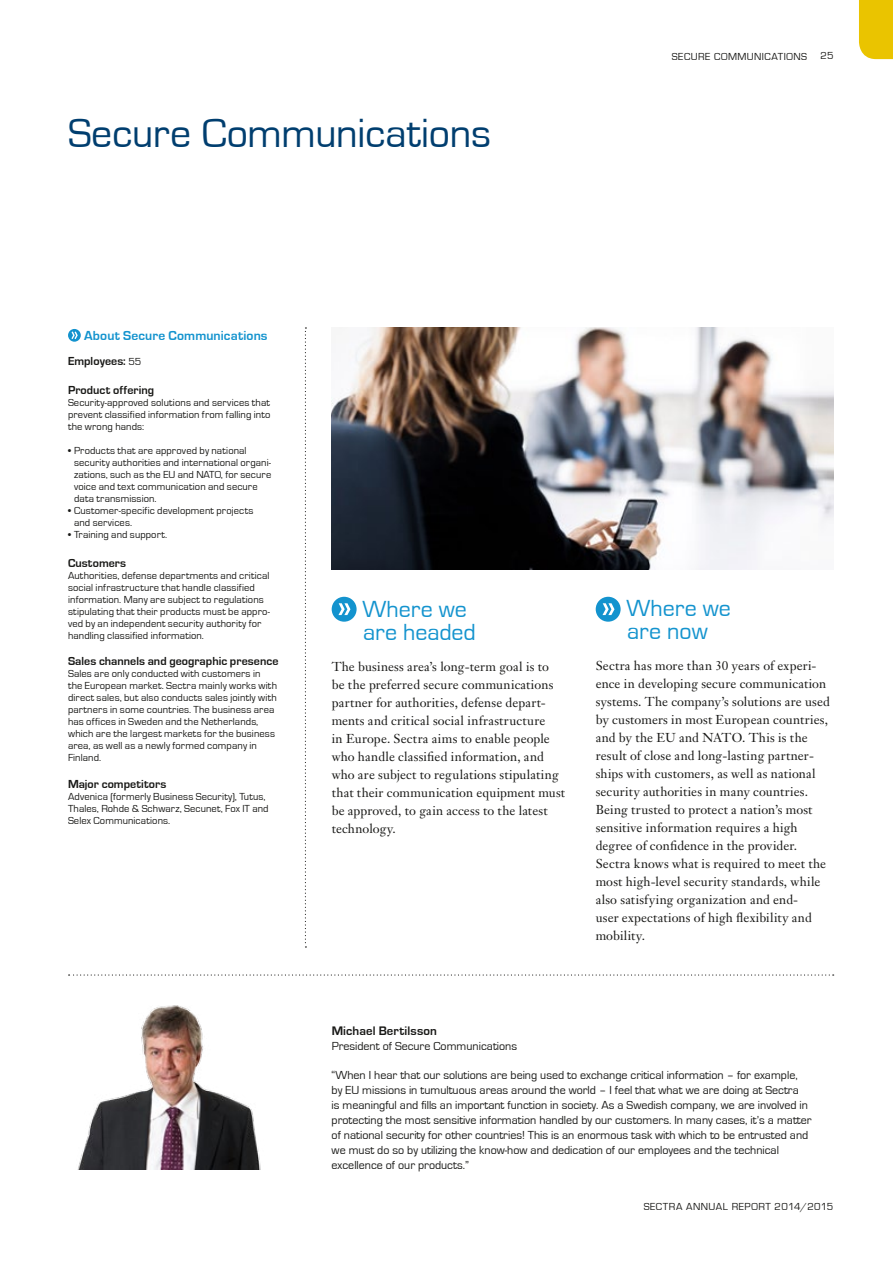
<style>
.page{position:relative;width:893px;height:1263px;background:#fff}
.page>*{position:absolute;margin:0;border:0;box-sizing:border-box;transform-origin:0 0}
.t1{font:42px "Eurostile";letter-spacing:-.005em;color:#003e6f}
.t2{font:24px/22.5px "Eurostile";color:#1393ce}
.t3{font:700 13.5px "Eurostile";letter-spacing:.01em;color:#1393ce}
.t4{font:12.75px/18px "Janson Text";letter-spacing:.01em;color:#181816}
.t5{font:700 12.75px "Eurostile";letter-spacing:.01em;color:#181816}
.t6{font:12px/15px "Eurostile";color:#181816}
.t7{font:700 12px "Eurostile";letter-spacing:.005em;color:#181816}
.t8{font:10.5px/12px "Eurostile";letter-spacing:.01em;color:#181816}
.t9{font:10.5px "Eurostile";letter-spacing:.05em;color:#181816}
.s1{font-weight:400;font-size:10.5px}
</style>
<div class="page">
<div style="left:859px;top:0;width:34px;height:59px;background:#eac400"></div>
<svg style="left:68px;top:329px;width:13px;height:13px"></svg>
<svg style="left:71px;top:331px;width:7px;height:8px"></svg>
<svg style="left:305px;top:327px;width:1px;height:620px"></svg>
<svg style="left:69px;top:974px;width:765px;height:1px"></svg>
<div style="left:332px;top:597px;width:25px;height:25px;background:#1393ce;border-radius:50%"></div>
<svg style="left:338px;top:603px;width:12px;height:12px"></svg>
<div style="left:596px;top:597px;width:25px;height:25px;background:#1393ce;border-radius:50%"></div>
<svg style="left:602px;top:603px;width:12px;height:12px"></svg>
<img style="left:78px;top:1005px;width:183px;height:164px">
<img style="left:332px;top:327px;width:501px;height:243px">
<h1 class="t1" style="left:68px;top:111px;width:424px">Secure Communications</h1>
<p class="t9" style="left:672px;top:50px;width:137px">SECURE COMMUNICATIONS</p>
<p class="t8" style="left:820px;top:50px;width:15px">25</p>
<p class="t3" style="left:84px;top:328px;width:185px">About Secure Communications</p>
<p class="t7" style="left:68px;top:355px;width:75px">Employees: <span class="s1">55</span></p>
<p class="t7" style="left:68px;top:383px;width:88px">Product offering</p>
<p class="t8" style="left:68px;top:397px;width:204px;text-align:justify">Security-approved solutions and services that prevent classified information from falling into the wrong hands:</p>
<p class="t8" style="left:74px;top:445px;width:199px;text-indent:-6px">• Products that are approved by national security authorities and international organi&shy;zations, such as the EU and NATO, for secure voice and text communication and secure data transmission.</p>
<p class="t8" style="left:74px;top:505px;width:181px;text-indent:-6px">• Customer-specific development projects and services.</p>
<p class="t8" style="left:68px;top:529px;width:101px">• Training and support.</p>
<p class="t7" style="left:68px;top:556px;width:60px">Customers</p>
<p class="t8" style="left:68px;top:570px;width:203px">Authorities, defense departments and critical social infrastructure that handle classified information. Many are subject to regulations stipulating that their products must be appro&shy;ved by an independent security authority for handling classified information.</p>
<p class="t7" style="left:68px;top:655px;width:212px">Sales channels and geographic presence</p>
<p class="t8" style="left:68px;top:668px;width:211px">Sales are only conducted with customers in the European market. Sectra mainly works with direct sales, but also conducts sales jointly with partners in some countries. The business area has offices in Sweden and the Netherlands, which are the largest markets for the business area, as well as a newly formed company in Finland.</p>
<p class="t7" style="left:68px;top:777px;width:100px">Major competitors</p>
<p class="t8" style="left:68px;top:790px;width:202px">Advenica (formerly Business Security), Tutus,<br>Thales, Rohde &amp; Schwarz, Secunet, Fox IT and<br>Selex Communications.</p>
<h2 class="t2" style="left:363px;top:599px;width:115px">Where we are headed</h2>
<p class="t4" style="left:332px;top:657px;width:235px">The business area’s long-term goal is to<br>be the preferred secure communications partner for authorities, defense depart&shy;ments and critical social infrastructure<br>in Europe. Sectra aims to enable people who handle classified information, and who are subject to regulations stipulating that their communication equipment must be approved, to gain access to the latest technology.</p>
<h2 class="t2" style="left:627px;top:598px;width:106px">Where we are now</h2>
<p class="t4" style="left:596px;top:656px;width:236px">Sectra has more than 30 years of experi&shy;ence in developing secure communication systems. The company’s solutions are used by customers in most European countries, and by the EU and NATO. This is the result of close and long-lasting partner&shy;ships with customers, as well as national security authorities in many countries.<br>Being trusted to protect a nation’s most sensitive information requires a high degree of confidence in the provider.<br>Sectra knows what is required to meet the most high-level security standards, while also satisfying organization and end-<br>user expectations of high flexibility and mobility.</p>
<p class="t5" style="left:332px;top:1024px;width:107px">Michael Bertilsson</p>
<p class="t6" style="left:332px;top:1039px;width:187px">President of Secure Communications</p>
<p class="t6" style="left:332px;top:1068px;width:482px">“When I hear that our solutions are being used to exchange critical information – for example,<br>by EU missions in tumultuous areas around the world – I feel that what we are doing at Sectra<br>is meaningful and fills an important function in society. As a Swedish company, we are involved in protecting the most sensitive information handled by our customers. In many cases, it’s a matter of national security for other countries! This is an enormous task with which to be entrusted and we must do so by utilizing the know-how and dedication of our employees and the technical excellence of our products.”</p>
<p class="t9" style="left:644px;top:1201px;width:191px">SECTRA ANNUAL REPORT 2014/2015</p>
</div>
